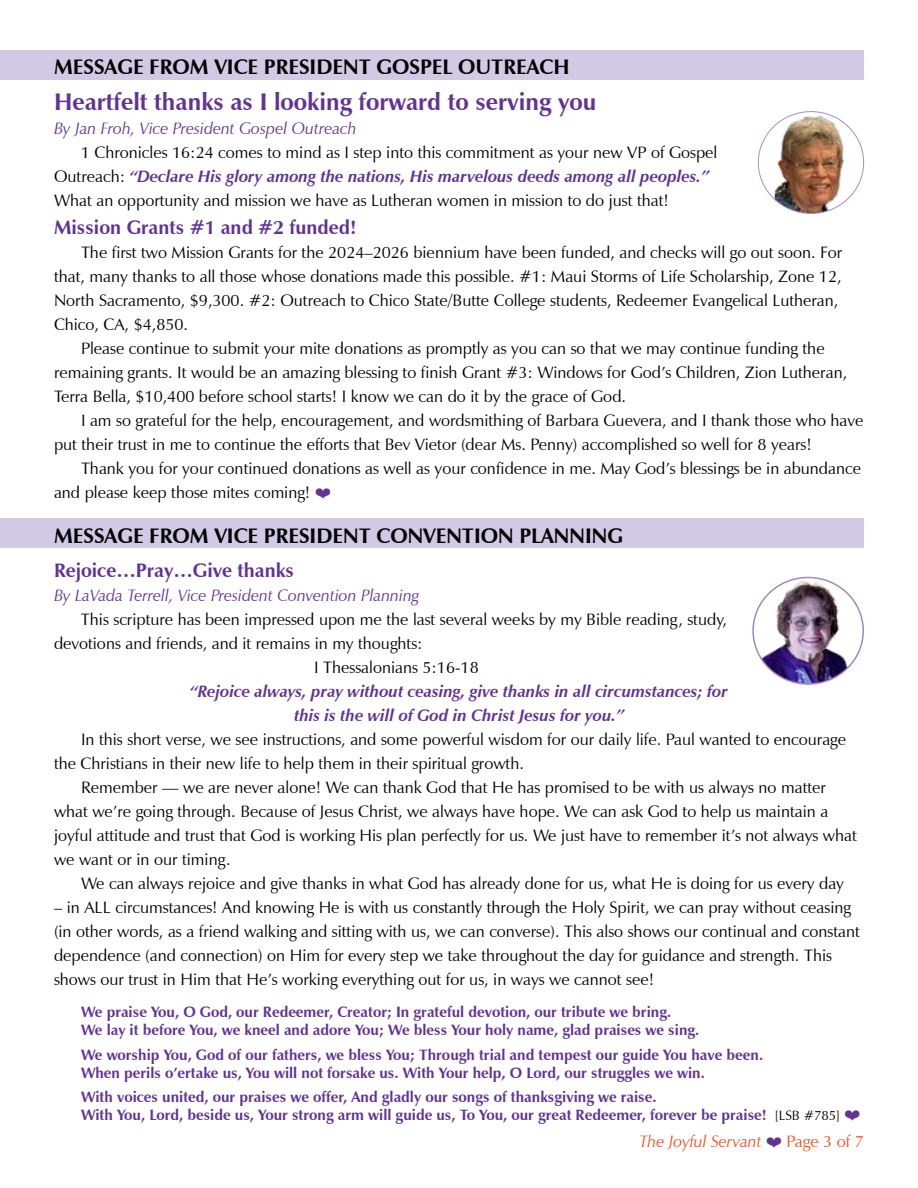
<style>
.page{position:relative;width:918px;height:1188px;background:#fff}
.page>*{position:absolute;margin:0;border:0;box-sizing:border-box;transform-origin:0 0}
.t1{font:700 24px "Zapf Humanist 601 BT";color:#613393}
.t2{font:700 21px "Zapf Humanist 601 BT";color:#000}
.t3{font:700 19.5px "Zapf Humanist 601 BT";color:#613393}
.t4{font:16.5px/24px "Zapf Humanist 601 BT";color:#000}
.t5{font:italic 700 16.5px/24px "Zapf Humanist 601 BT";color:#613393;text-align:center}
.t6{font:italic 16.5px "Zapf Humanist 601 BT";color:#613393}
.t7{font:italic 16.5px "Zapf Humanist 601 BT";color:#f05123}
.t8{font:16.5px "Zapf Humanist 601 BT";color:#f05123}
.t9{font:700 15px/18px "Zapf Humanist 601 BT";color:#613393}
.s1{font-weight:700;font-style:italic;color:#613393}
.s2{font-weight:400;font-size:13.5px;color:#000}
</style>
<div class="page">
<div style="left:0;top:50px;width:864px;height:29px;background:#d2c9e4"></div>
<div style="left:0;top:519px;width:864px;height:29px;background:#d2c9e4"></div>
<img style="left:753px;top:577px;width:110px;height:107px">
<div style="left:752px;top:577px;width:112px;height:108px;border:2px solid #a088c0;border-radius:50%"></div>
<img style="left:775px;top:116px;width:73px;height:97px">
<p class="t2" style="left:54px;top:54px;width:517px">MESSAGE FROM VICE PRESIDENT GOSPEL OUTREACH</p>
<h1 class="t1" style="left:54px;top:87px;width:544px">Heartfelt thanks as I looking forward to serving you</h1>
<p class="t6" style="left:54px;top:119px;width:304px">By Jan Froh, Vice President Gospel Outreach</p>
<p class="t4" style="left:54px;top:141px;width:665px;text-indent:27px">1 Chronicles 16:24 comes to mind as I step into this commitment as your new VP of Gospel<br>Outreach: <span class="s1">“Declare His glory among the nations, His marvelous deeds among all peoples.”<br></span>What an opportunity and mission we have as Lutheran women in mission to do just that!</p>
<p class="t3" style="left:54px;top:215px;width:304px">Mission Grants #1 and #2 funded!</p>
<p class="t4" style="left:54px;top:240px;width:790px;text-indent:27px">The first two Mission Grants for the 2024–2026 biennium have been funded, and checks will go out soon. For that, many thanks to all those whose donations made this possible. #1: Maui Storms of Life Scholarship, Zone 12, North Sacramento, $9,300. #2: Outreach to Chico State/Butte College students, Redeemer Evangelical Lutheran, Chico, CA, $4,850.</p>
<p class="t4" style="left:54px;top:336px;width:795px;text-indent:27px">Please continue to submit your mite donations as promptly as you can so that we may continue funding the remaining grants. It would be an amazing blessing to finish Grant #3: Windows for God’s Children, Zion Lutheran,<br>Terra Bella, $10,400 before school starts! I know we can do it by the grace of God.</p>
<p class="t4" style="left:54px;top:408px;width:811px;text-indent:27px">I am so grateful for the help, encouragement, and wordsmithing of Barbara Guevera, and I thank those who have put their trust in me to continue the efforts that Bev Vietor (dear Ms. Penny) accomplished so well for 8 years!</p>
<p class="t4" style="left:54px;top:456px;width:809px;text-indent:27px">Thank you for your continued donations as well as your confidence in me. May God’s blessings be in abundance and please keep those mites coming!</p>
<p class="t2" style="left:54px;top:523px;width:570px">MESSAGE FROM VICE PRESIDENT CONVENTION PLANNING</p>
<p class="t3" style="left:54px;top:559px;width:242px">Rejoice…Pray…Give thanks</p>
<p class="t6" style="left:54px;top:586px;width:367px">By LaVada Terrell, Vice President Convention Planning</p>
<p class="t4" style="left:81px;top:608px;width:647px">This scripture has been impressed upon me the last several weeks by my Bible reading, study,</p>
<p class="t4" style="left:54px;top:632px;width:370px">devotions and friends, and it remains in my thoughts:</p>
<p class="t4" style="left:314px;top:656px;width:166px">I Thessalonians 5:16-18</p>
<p class="t5" style="left:190px;top:680px;width:540px">“Rejoice always, pray without ceasing, give thanks in all circumstances; for this is the will of God in Christ Jesus for you.”</p>
<p class="t4" style="left:54px;top:728px;width:794px;text-indent:27px">In this short verse, we see instructions, and some powerful wisdom for our daily life. Paul wanted to encourage the Christians in their new life to help them in their spiritual growth.</p>
<p class="t4" style="left:54px;top:776px;width:804px;text-indent:27px">Remember — we are never alone! We can thank God that He has promised to be with us always no matter what we’re going through. Because of Jesus Christ, we always have hope. We can ask God to help us maintain a joyful attitude and trust that God is working His plan perfectly for us. We just have to remember it’s not always what we want or in our timing.</p>
<p class="t4" style="left:81px;top:872px;width:765px">We can always rejoice and give thanks in what God has already done for us, what He is doing for us every day</p>
<p class="t4" style="left:54px;top:896px;width:807px">– in ALL circumstances! And knowing He is with us constantly through the Holy Spirit, we can pray without ceasing (in other words, as a friend walking and sitting with us, we can converse). This also shows our continual and constant dependence (and connection) on Him for every step we take throughout the day for guidance and strength. This shows our trust in Him that He’s working everything out for us, in ways we cannot see!</p>
<p class="t9" style="left:81px;top:1003px;width:620px">We praise You, O God, our Redeemer, Creator; In grateful devotion, our tribute we bring.<br>We lay it before You, we kneel and adore You; We bless Your holy name, glad praises we sing.</p>
<p class="t9" style="left:81px;top:1045px;width:684px">We worship You, God of our fathers, we bless You; Through trial and tempest our guide You have been.<br>When perils o’ertake us, You will not forsake us. With Your help, O Lord, our struggles we win.</p>
<p class="t9" style="left:81px;top:1088px;width:761px">With voices united, our praises we offer, And gladly our songs of thanksgiving we raise.<br>With You, Lord, beside us, Your strong arm will guide us, To You, our great Redeemer, forever be praise! <span class="s2">[LSB #785]</span></p>
<p class="t7" style="left:640px;top:1131px;width:124px">The Joyful Servant</p>
<p class="t8" style="left:787px;top:1131px;width:79px">Page 3 of 7</p>
</div>
